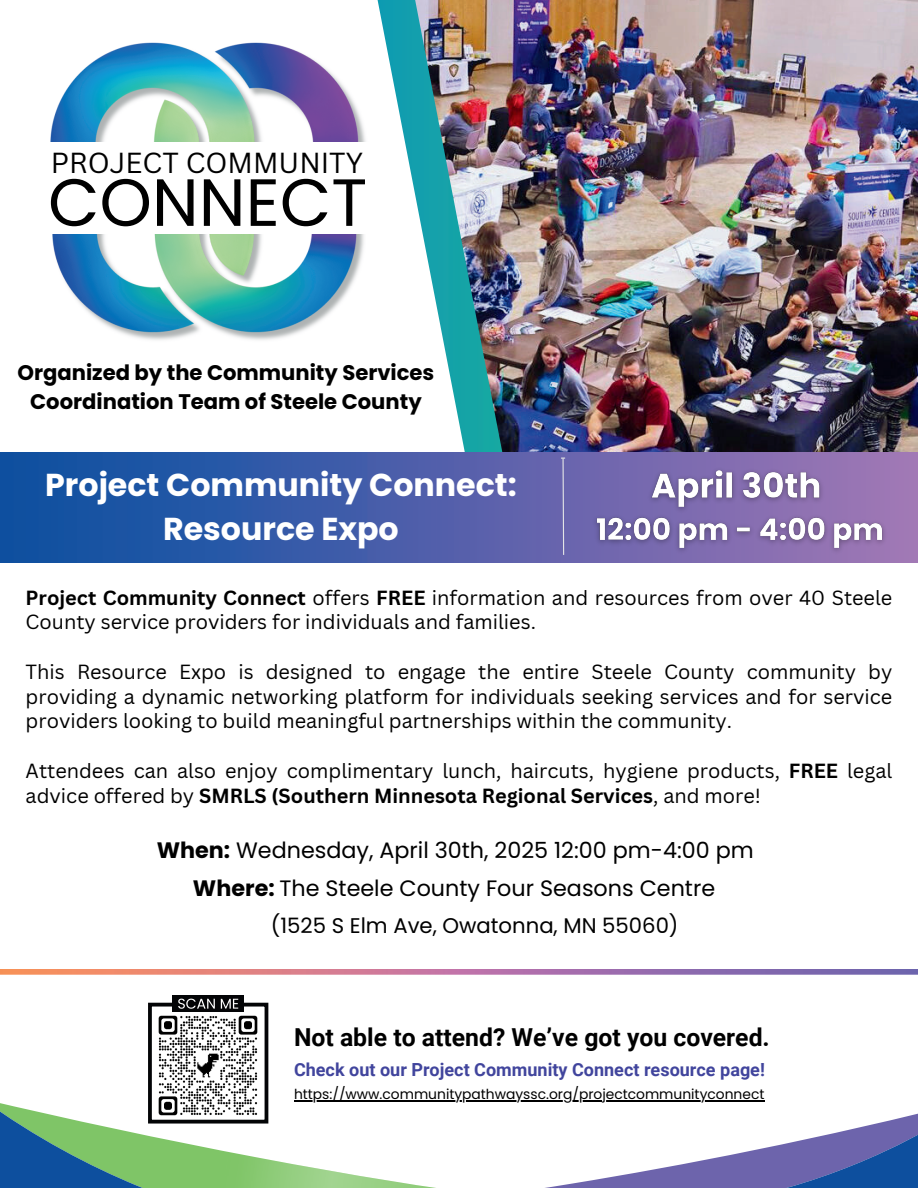
<style>
.page{position:relative;width:918px;height:1188px;background:#fff}
.page>*{position:absolute;margin:0;border:0;box-sizing:border-box;transform-origin:0 0}
.t1{font:66.6px "Poppins";color:#000}
.t2{font:700 31.65px/43.3px "Poppins";color:#fff;text-align:center}
.t3{font:28.2px "Canva Sans";color:#000}
.t4{font:700 24.75px "Roboto";color:#000}
.t5{font:22.35px/38.1px "Poppins";color:#000;text-align:center}
.t6{font:700 21.15px/29.2px "Poppins";color:#000;text-align:center}
.t7{font:21.15px "Poppins";color:#000}
.t8{font:19.95px/24.8px "Canva Sans";color:#000}
.t9{font:700 18px "Roboto";color:#41459d}
.t10{font:13.8px "Poppins";color:#000}
.s1{font-weight:700}
</style>
<div class="page">
<img style="left:378px;top:0;width:21px;height:111px">
<img style="left:399px;top:0;width:519px;height:452px">
<img style="left:0;top:452px;width:918px;height:111px">
<img style="left:52px;top:235px;width:312px;height:105px">
<img style="left:50px;top:42px;width:316px;height:99px">
<img style="left:0;top:969px;width:918px;height:6px">
<svg style="left:722px;top:1100px;width:196px;height:88px"></svg>
<svg style="left:0;top:1099px;width:722px;height:89px"></svg>
<img style="left:148px;top:1008px;width:119px;height:117px">
<div style="left:173px;top:995px;width:71px;height:17px;background:#030406"></div>
<div style="left:148px;top:1003px;width:120px;height:121px;border:4px solid #030406"></div>
<svg style="left:178px;top:999px;width:37px;height:10px"></svg>
<svg style="left:221px;top:999px;width:17px;height:10px"></svg>
<hr style="left:294px;top:1100px;width:470px;height:1px;background:#000">
<img style="left:586px;top:462px;width:308px;height:98px">
<svg style="left:561px;top:457px;width:4px;height:99px"></svg>
<h3 class="t3" style="left:51px;top:146px;width:314px">PROJECT COMMUNITY</h3>
<h1 class="t1" style="left:48px;top:164px;width:321px">CONNECT</h1>
<p class="t6" style="left:18px;top:358px;width:418px">Organized by the Community Services<br>Coordination Team of Steele County</p>
<h2 class="t2" style="left:45px;top:464px;width:473px">Project Community Connect:<br>Resource Expo</h2>
<p class="t8" style="left:26px;top:585px;width:868px"><span class="s1">Project Community Connect</span> offers <span class="s1">FREE</span> information and resources from over 40 Steele<br>County service providers for individuals and families.</p>
<p class="t8" style="left:26px;top:659px;width:868px;text-align:justify">This Resource Expo is designed to engage the entire Steele County community by providing a dynamic networking platform for individuals seeking services and for service providers looking to build meaningful partnerships within the community.</p>
<p class="t8" style="left:26px;top:758px;width:868px">Attendees can also enjoy complimentary lunch, haircuts, hygiene products, <span class="s1">FREE</span> legal advice offered by <span class="s1">SMRLS (Southern Minnesota Regional Services</span>, and more!</p>
<p class="t5" style="left:157px;top:832px;width:598px"><span class="s1">When:</span> Wednesday, April 30th, 2025 12:00 pm-4:00 pm<br><span class="s1">Where:</span> The Steele County Four Seasons Centre</p>
<p class="t7" style="left:271px;top:913px;width:409px">(1525 S Elm Ave, Owatonna, MN 55060)</p>
<p class="t4" style="left:294px;top:1020px;width:477px">Not able to attend? We’ve got you covered.</p>
<p class="t10" style="left:294px;top:1086px;width:472px">https://www.communitypathwayssc.org/projectcommunityconnect</p>
<p class="t9" style="left:294px;top:1057px;width:472px">Check out our Project Community Connect resource page!</p>
</div>
